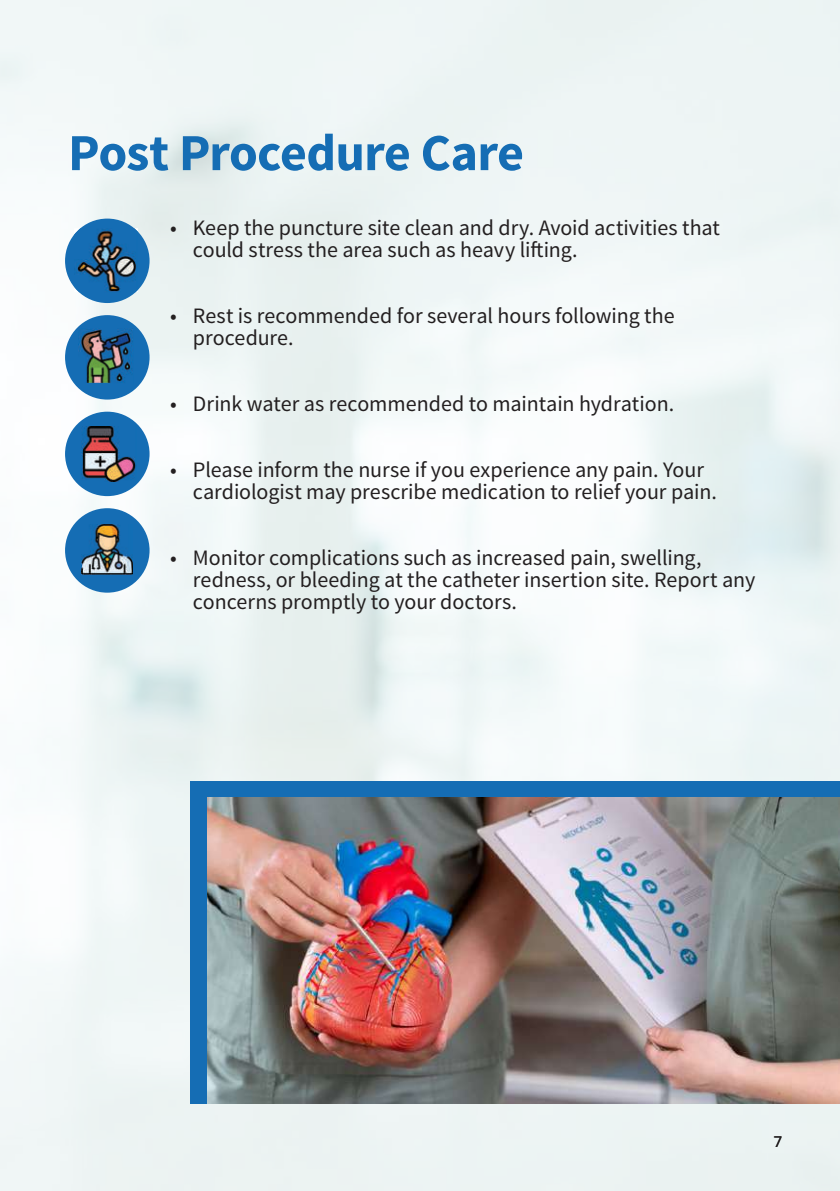
<style>
.page{position:relative;width:840px;height:1191px;background:#fff}
.page>*{position:absolute;margin:0;border:0;box-sizing:border-box;transform-origin:0 0}
.t1{font:700 52px "Source Sans Pro";letter-spacing:-.015em;color:#156db4}
.t2{font:22px/22px "Source Sans Pro";color:#231f20}
.t3{font:16px "Proxima Nova";color:#231f20}
</style>
<div class="page">
<div style="left:0;top:0;width:839px;height:1191px;background:linear-gradient(to right,#f0f6f6,#eef5f5)"></div>
<div style="left:65px;top:219px;width:84px;height:84px;background:#156db4;border-radius:50%"></div>
<div style="left:65px;top:315px;width:84px;height:84px;background:#156db4;border-radius:50%"></div>
<div style="left:65px;top:412px;width:84px;height:84px;background:#156db4;border-radius:50%"></div>
<div style="left:65px;top:508px;width:84px;height:84px;background:#156db4;border-radius:50%"></div>
<img style="left:74px;top:228px;width:64px;height:64px">
<img style="left:82px;top:524px;width:51px;height:51px">
<img style="left:79px;top:329px;width:54px;height:54px">
<img style="left:81px;top:426px;width:55px;height:55px">
<div style="left:190px;top:781px;width:649px;height:322px;background:#156db4"></div>
<img style="left:207px;top:797px;width:632px;height:306px">
<h1 class="t1" style="left:68px;top:119px;width:457px">Post Procedure Care</h1>
<p class="t2" style="left:193px;top:217px;width:528px;text-indent:-23px">• Keep the puncture site clean and dry. Avoid activities that could stress the area such as heavy lifting.</p>
<p class="t2" style="left:193px;top:305px;width:483px;text-indent:-23px">• Rest is recommended for several hours following the procedure.</p>
<p class="t2" style="left:170px;top:393px;width:505px">• Drink water as recommended to maintain hydration.</p>
<p class="t2" style="left:193px;top:459px;width:525px;text-indent:-23px">• Please inform the nurse if you experience any pain. Your cardiologist may prescribe medication to relief your pain.</p>
<p class="t2" style="left:193px;top:547px;width:563px;text-indent:-23px">• Monitor complications such as increased pain, swelling, redness, or bleeding at the catheter insertion site. Report any concerns promptly to your doctors.</p>
<p class="t3" style="left:773px;top:1132px;width:10px">7</p>
</div>
